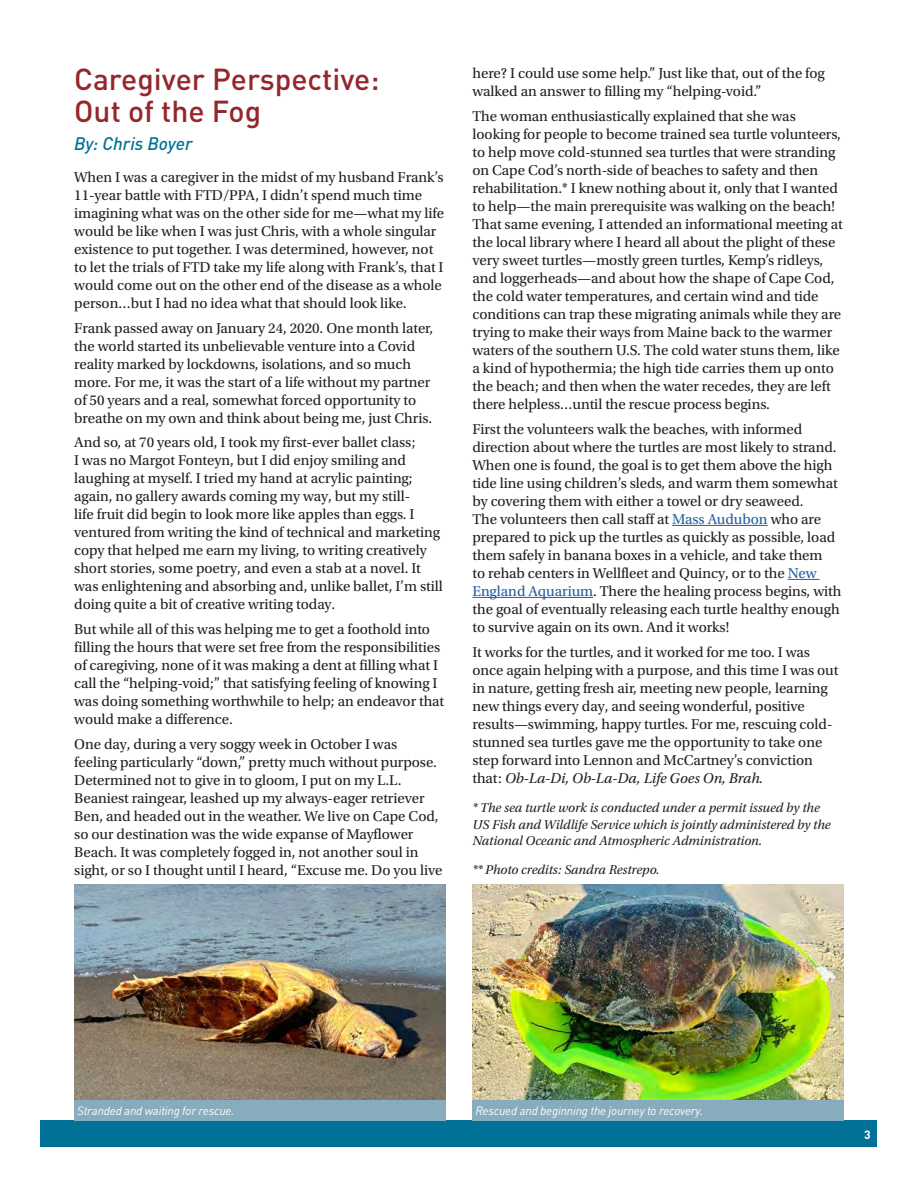
<style>
.page{position:relative;width:918px;height:1188px;background:#fff}
.page>*{position:absolute;margin:0;border:0;box-sizing:border-box;transform-origin:0 0}
.t1{font:500 30px/31.5px "DIN Pro";color:#95272c}
.t2{font:italic 500 18px "DIN Pro";color:#007197}
.t3{font:15px/18px "Utopia Std";letter-spacing:-.005em;color:#231f20}
.t4{font:italic 13.5px/16.2px "Utopia Std";letter-spacing:-.005em;color:#231f20}
.t5{font:italic 12px "DIN Pro";letter-spacing:-.02em;color:#fff}
.t6{font:700 12px "DIN Pro";color:#fff}
.s1{color:#215e9e}
.s2{font-style:italic}
</style>
<div class="page">
<div style="left:40px;top:1120px;width:838px;height:28px;background:#007197"></div>
<hr style="left:672px;top:525px;width:96px;height:1px;background:#215e9e">
<hr style="left:788px;top:579px;width:32px;height:1px;background:#215e9e">
<hr style="left:472px;top:597px;width:121px;height:1px;background:#215e9e">
<img style="left:74px;top:884px;width:372px;height:216px">
<div style="left:74px;top:1100px;width:372px;height:20px;background:#86acbe"></div>
<img style="left:472px;top:884px;width:372px;height:216px">
<div style="left:472px;top:1100px;width:372px;height:20px;background:#86acbe"></div>
<h1 class="t1" style="left:74px;top:62px;width:307px">Caregiver Perspective:<br>Out of the Fog</h1>
<p class="t2" style="left:74px;top:130px;width:120px">By: Chris Boyer</p>
<p class="t3" style="left:74px;top:168px;width:371px">When I was a caregiver in the midst of my husband Frank’s 11-year battle with FTD/PPA, I didn’t spend much time imagining what was on the other side for me—what my life would be like when I was just Chris, with a whole singular existence to put together. I was determined, however, not to let the trials of FTD take my life along with Frank’s, that I would come out on the other end of the disease as a whole person…but I had no idea what that should look like.</p>
<p class="t3" style="left:74px;top:319px;width:361px">Frank passed away on January 24, 2020. One month later, the world started its unbelievable venture into a Covid reality marked by lockdowns, isolations, and so much more. For me, it was the start of a life without my partner of 50 years and a real, somewhat forced opportunity to breathe on my own and think about being me, just Chris.</p>
<p class="t3" style="left:74px;top:434px;width:370px">And so, at 70 years old, I took my first-ever ballet class;<br>I was no Margot Fonteyn, but I did enjoy smiling and laughing at myself. I tried my hand at acrylic painting; again, no gallery awards coming my way, but my still-<br>life fruit did begin to look more like apples than eggs. I ventured from writing the kind of technical and marketing copy that helped me earn my living, to writing creatively short stories, some poetry, and even a stab at a novel. It was enlightening and absorbing and, unlike ballet, I’m still doing quite a bit of creative writing today.</p>
<p class="t3" style="left:74px;top:620px;width:372px">But while all of this was helping me to get a foothold into filling the hours that were set free from the responsibilities of caregiving, none of it was making a dent at filling what I call the “helping-void;” that satisfying feeling of knowing I was doing something worthwhile to help; an endeavor that would make a difference.</p>
<p class="t3" style="left:74px;top:735px;width:370px">One day, during a very soggy week in October I was feeling particularly “down,” pretty much without purpose.<br>Determined not to give in to gloom, I put on my L.L.<br>Beaniest raingear, leashed up my always-eager retriever Ben, and headed out in the weather. We live on Cape Cod, so our destination was the wide expanse of Mayflower Beach. It was completely fogged in, not another soul in sight, or so I thought until I heard, “Excuse me. Do you live</p>
<p class="t3" style="left:472px;top:65px;width:354px">here? I could use some help.” Just like that, out of the fog walked an answer to filling my “helping-void.”</p>
<p class="t3" style="left:472px;top:108px;width:372px">The woman enthusiastically explained that she was looking for people to become trained sea turtle volunteers, to help move cold-stunned sea turtles that were stranding on Cape Cod’s north-side of beaches to safety and then rehabilitation.* I knew nothing about it, only that I wanted to help—the main prerequisite was walking on the beach!<br>That same evening, I attended an informational meeting at the local library where I heard all about the plight of these very sweet turtles—mostly green turtles, Kemp’s ridleys, and loggerheads—and about how the shape of Cape Cod, the cold water temperatures, and certain wind and tide conditions can trap these migrating animals while they are trying to make their ways from Maine back to the warmer waters of the southern U.S. The cold water stuns them, like a kind of hypothermia; the high tide carries them up onto the beach; and then when the water recedes, they are left there helpless…until the rescue process begins.</p>
<p class="t3" style="left:472px;top:420px;width:371px">First the volunteers walk the beaches, with informed direction about where the turtles are most likely to strand.<br>When one is found, the goal is to get them above the high tide line using children’s sleds, and warm them somewhat by covering them with either a towel or dry seaweed.<br>The volunteers then call staff at <span class="s1">Mass Audubon</span> who are prepared to pick up the turtles as quickly as possible, load them safely in banana boxes in a vehicle, and take them<br>to rehab centers in Wellfleet and Quincy, or to the <span class="s1">New England Aquarium</span>. There the healing process begins, with the goal of eventually releasing each turtle healthy enough to survive again on its own. And it works!</p>
<p class="t3" style="left:472px;top:643px;width:367px">It works for the turtles, and it worked for me too. I was once again helping with a purpose, and this time I was out in nature, getting fresh air, meeting new people, learning new things every day, and seeing wonderful, positive results—swimming, happy turtles. For me, rescuing cold&shy;stunned sea turtles gave me the opportunity to take one step forward into Lennon and McCartney’s conviction that: <span class="s2">Ob-La-Di, Ob-La-Da, Life Goes On, Brah.</span></p>
<p class="t4" style="left:472px;top:800px;width:360px">* The sea turtle work is conducted under a permit issued by the<br>US Fish and Wildlife Service which is jointly administered by the<br>National Oceanic and Atmospheric Administration.</p>
<p class="t4" style="left:472px;top:862px;width:189px">** Photo credits: Sandra Restrepo.</p>
<p class="t5" style="left:77px;top:1102px;width:159px">Stranded and waiting for rescue.</p>
<p class="t5" style="left:476px;top:1102px;width:229px">Rescued and beginning the journey to recovery.</p>
<p class="t6" style="left:864px;top:1125px;width:8px">3</p>
</div>
